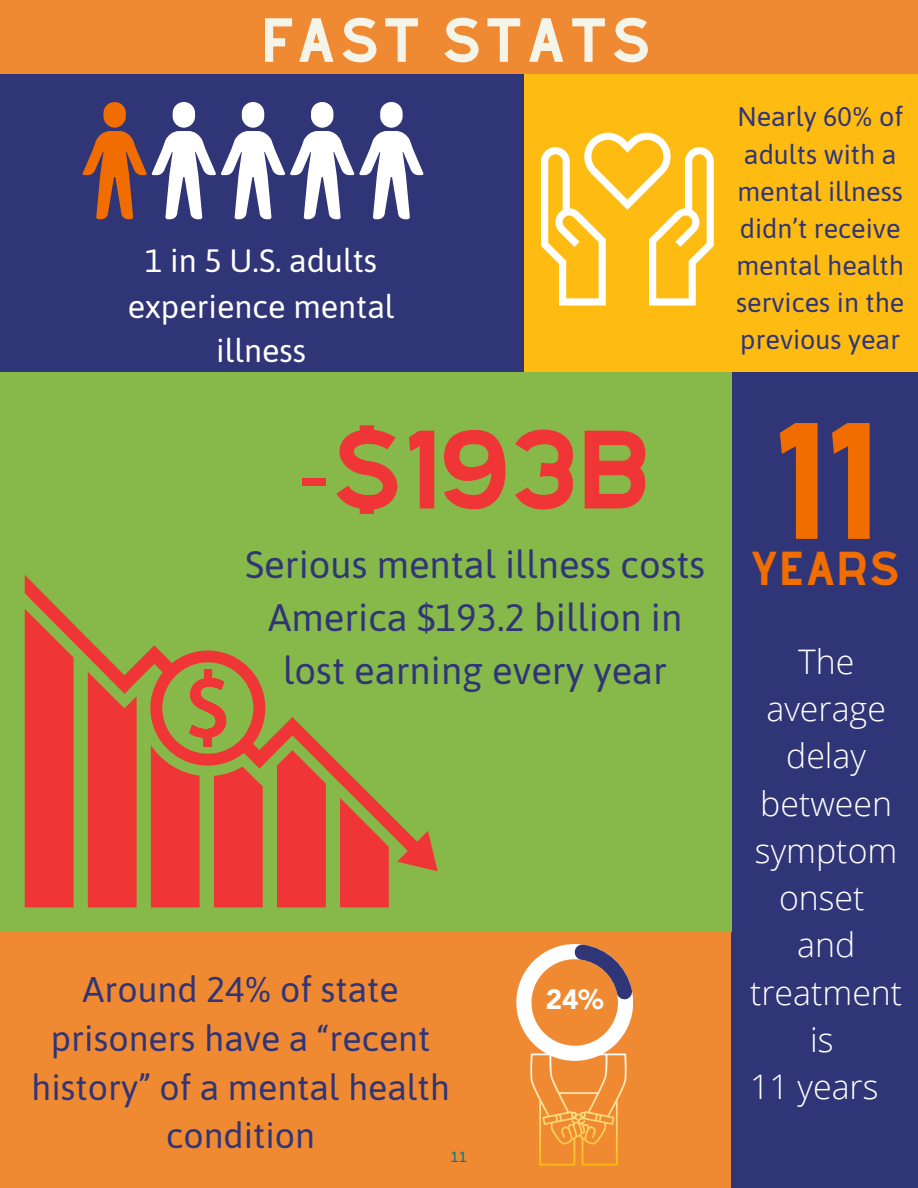
<style>
.page{position:relative;width:918px;height:1188px;background:#ef8a32}
.page>*{position:absolute;margin:0;border:0;box-sizing:border-box;transform-origin:0 0}
.t1{font:144.75px "Alyssum Sans";color:#f16d00}
.t2{font:97.2px "Alyssum Sans";color:#ef3535}
.t3{font:54.45px "Alyssum Sans";letter-spacing:.025em;color:#f5f4e9}
.t4{font:41.55px "Alyssum Sans";color:#f16d00}
.t5{font:38.1px/52.8px "Asap";color:#303577;text-align:center}
.t6{font:35.7px/48.8px "Asap";color:#303577;text-align:center}
.t7{font:300 33.9px/47.2px "Open Sans";color:#fff;text-align:center}
.t8{font:32.4px "Asap";color:#fff}
.t9{font:900 27.75px "Avenir LT Std";color:#fff}
.t10{font:27px/37.2px "Asap";color:#303577}
.t11{font:15px "Arimo";color:#007696}
.s1{font-family:"Noto Sans"}
</style>
<div class="page">
<div style="left:732px;top:232px;width:186px;height:956px;background:#303577"></div>
<div style="left:451px;top:74px;width:467px;height:298px;background:#febb12"></div>
<div style="left:0;top:74px;width:523px;height:298px;background:#303577"></div>
<div style="left:0;top:372px;width:732px;height:559px;background:#86b949"></div>
<svg style="left:25px;top:575px;width:413px;height:332px"></svg>
<svg style="left:516px;top:944px;width:117px;height:222px"></svg>
<svg style="left:82px;top:102px;width:342px;height:117px"></svg>
<svg style="left:541px;top:133px;width:173px;height:173px"></svg>
<p class="t3" style="left:261px;top:7px;width:392px">FAST STATS</p>
<p class="t8" style="left:145px;top:241px;width:234px">1 in 5 U.S. adults</p>
<p class="t8" style="left:128px;top:287px;width:268px">experience mental</p>
<p class="t8" style="left:216px;top:331px;width:91px">illness</p>
<p class="t2" style="left:298px;top:411px;width:355px"><span class="s1">-</span>$193B</p>
<p class="t5" style="left:245px;top:538px;width:462px">Serious mental illness costs<br>America $193.2 billion in lost earning every year</p>
<p class="t6" style="left:31px;top:965px;width:420px">Around 24% of state prisoners have a “recent history” of a mental health condition</p>
<p class="t11" style="left:451px;top:1148px;width:18px">11</p>
<p class="t9" style="left:546px;top:988px;width:59px">24%</p>
<p class="t10" style="left:736px;top:98px;width:170px">Nearly 60% of adults with a mental illness didn’t receive mental health services in the previous year</p>
<p class="t1" style="left:773px;top:394px;width:106px">11</p>
<p class="t4" style="left:749px;top:543px;width:153px">YEARS</p>
<p class="t7" style="left:755px;top:637px;width:144px">The average delay between symptom onset</p>
<p class="t7" style="left:750px;top:921px;width:154px">and treatment is</p>
<p class="t7" style="left:750px;top:1062px;width:130px">11 years</p>
</div>
